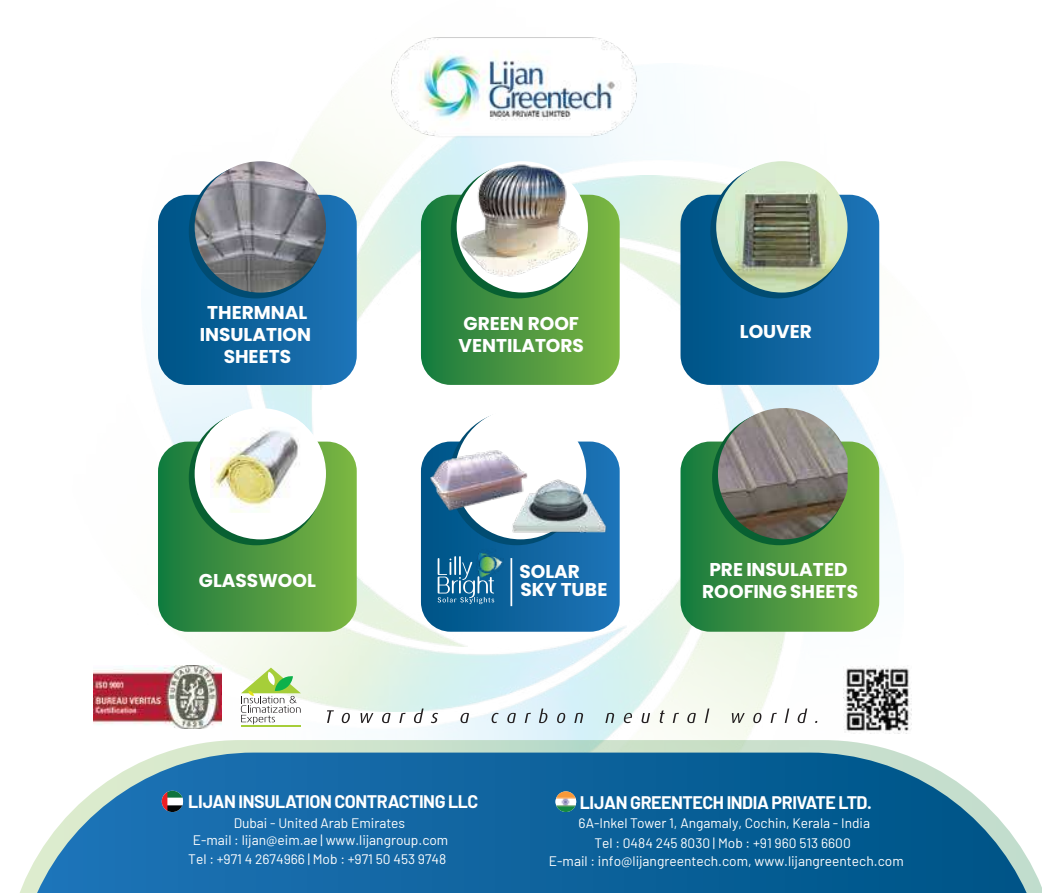
<style>
.page{position:relative;width:1042px;height:893px;background:#fff}
.page>*{position:absolute;margin:0;border:0;box-sizing:border-box;transform-origin:0 0}
.t1{font:700 18.55px/22.2px "Poppins";color:#fff}
.t2{font:700 17.85px "Barlow";letter-spacing:-.025em;color:#fff}
.t3{font:13.83px/17.8px "Barlow";color:#fff;text-align:center}
</style>
<div class="page">
<img style="left:790px;top:389px;width:110px;height:345px">
<img style="left:706px;top:389px;width:84px;height:351px">
<img style="left:221px;top:579px;width:503px;height:161px">
<img style="left:200px;top:579px;width:427px;height:133px">
<img style="left:146px;top:161px;width:322px;height:485px">
<img style="left:254px;top:121px;width:341px;height:427px">
<img style="left:320px;top:121px;width:560px;height:268px">
<img style="left:389px;top:37px;width:249px;height:105px">
<svg style="left:20px;top:740px;width:1022px;height:153px"></svg>
<svg style="left:37px;top:753px;width:989px;height:140px;background:#2975a7"></svg>
<svg style="left:327px;top:710px;width:7px;height:13px"></svg>
<svg style="left:342px;top:713px;width:8px;height:10px"></svg>
<svg style="left:360px;top:713px;width:13px;height:10px"></svg>
<svg style="left:382px;top:713px;width:9px;height:10px"></svg>
<svg style="left:399px;top:713px;width:7px;height:10px"></svg>
<svg style="left:414px;top:708px;width:9px;height:15px"></svg>
<svg style="left:431px;top:713px;width:7px;height:10px"></svg>
<svg style="left:460px;top:713px;width:9px;height:10px"></svg>
<svg style="left:491px;top:713px;width:8px;height:10px"></svg>
<svg style="left:507px;top:713px;width:9px;height:10px"></svg>
<svg style="left:525px;top:713px;width:6px;height:10px"></svg>
<svg style="left:539px;top:708px;width:8px;height:15px"></svg>
<svg style="left:557px;top:713px;width:8px;height:10px"></svg>
<svg style="left:574px;top:713px;width:9px;height:10px"></svg>
<svg style="left:605px;top:713px;width:9px;height:10px"></svg>
<svg style="left:624px;top:713px;width:8px;height:10px"></svg>
<svg style="left:641px;top:713px;width:9px;height:10px"></svg>
<svg style="left:660px;top:710px;width:5px;height:13px"></svg>
<svg style="left:673px;top:713px;width:6px;height:10px"></svg>
<svg style="left:687px;top:713px;width:9px;height:10px"></svg>
<svg style="left:705px;top:708px;width:4px;height:15px"></svg>
<svg style="left:732px;top:713px;width:13px;height:10px"></svg>
<svg style="left:753px;top:713px;width:8px;height:10px"></svg>
<svg style="left:770px;top:713px;width:7px;height:10px"></svg>
<svg style="left:785px;top:708px;width:4px;height:15px"></svg>
<svg style="left:797px;top:708px;width:10px;height:15px"></svg>
<svg style="left:241px;top:668px;width:60px;height:56px"></svg>
<hr style="left:241px;top:725px;width:60px;height:2px;background:#a6ce39">
<img style="left:844px;top:665px;width:68px;height:68px">
<img style="left:93px;top:665px;width:128px;height:64px">
<img style="left:162px;top:791px;width:21px;height:21px;border-radius:11px">
<img style="left:555px;top:791px;width:21px;height:21px;border-radius:10px">
<svg style="left:421px;top:195px;width:199px;height:190px;background:#509b46"></svg>
<svg style="left:451px;top:164px;width:134px;height:134px"></svg>
<img style="left:457px;top:159px;width:130px;height:130px">
<svg style="left:158px;top:442px;width:199px;height:190px;background:#509b46"></svg>
<svg style="left:189px;top:411px;width:134px;height:134px"></svg>
<div style="left:195px;top:408px;width:131px;height:131px;background:#fff;border-radius:50%"></div>
<img style="left:210px;top:418px;width:95px;height:95px">
<svg style="left:680px;top:195px;width:199px;height:190px;background:#1568a1"></svg>
<div style="left:710px;top:164px;width:135px;height:134px;background:#014c72;border-radius:50%"></div>
<img style="left:716px;top:161px;width:131px;height:132px;border-radius:66px">
<svg style="left:158px;top:195px;width:199px;height:190px;background:#1468a1"></svg>
<div style="left:189px;top:164px;width:134px;height:134px;background:#014c72;border-radius:50%"></div>
<img style="left:195px;top:161px;width:131px;height:132px;border-radius:66px">
<svg style="left:680px;top:442px;width:199px;height:190px;background:#509b46"></svg>
<div style="left:712px;top:411px;width:135px;height:134px;background:#086032;border-radius:50%"></div>
<img style="left:718px;top:408px;width:129px;height:131px">
<svg style="left:421px;top:442px;width:199px;height:190px;background:#1a6ca6"></svg>
<div style="left:455px;top:408px;width:131px;height:131px;background:#fff;border-radius:50%"></div>
<img style="left:485px;top:462px;width:126px;height:89px">
<img style="left:421px;top:420px;width:119px;height:119px">
<svg style="left:438px;top:556px;width:56px;height:48px;background:#3b7fa9"></svg>
<img style="left:476px;top:548px;width:29px;height:30px">
<hr style="left:510px;top:558px;width:2px;height:48px;background:#fff">
<h1 class="t1" style="left:200px;top:301px;width:113px;text-align:center">THERMNAL<br>INSULATION<br>SHEETS</h1>
<h1 class="t1" style="left:199px;top:569px;width:118px">GLASSWOOL</h1>
<h1 class="t1" style="left:458px;top:312px;width:127px">GREEN ROOF<br>VENTILATORS</h1>
<h1 class="t1" style="left:519px;top:563px;width:90px;line-height:17.7px">SOLAR<br>SKY TUBE</h1>
<h1 class="t1" style="left:740px;top:320px;width:74px">LOUVER</h1>
<h1 class="t1" style="left:702px;top:558px;width:158px;text-align:center">PRE INSULATED<br>ROOFING SHEETS</h1>
<p class="t2" style="left:188px;top:788px;width:292px">LIJAN INSULATION CONTRACTING LLC</p>
<p class="t2" style="left:580px;top:789px;width:293px">LIJAN GREENTECH INDIA PRIVATE LTD.</p>
<p class="t3" style="left:234px;top:813px;width:173px">Dubai - United Arab Emirates</p>
<p class="t3" style="left:188px;top:849px;width:260px">Tel : +971 4 2674966 | Mob : +971 50 453 9748</p>
<p class="t3" style="left:193px;top:830px;width:257px">E-mail : lijan@eim.ae | www.lijangroup.com</p>
<p class="t3" style="left:578px;top:813px;width:293px">6A-Inkel Tower 1, Angamaly, Cochin, Kerala - India</p>
<p class="t3" style="left:549px;top:833px;width:356px">Tel : 0484 245 8030 | Mob : +91 960 513 6600<br>E-mail : info@lijangreentech.com, www.lijangreentech.com</p>
</div>
